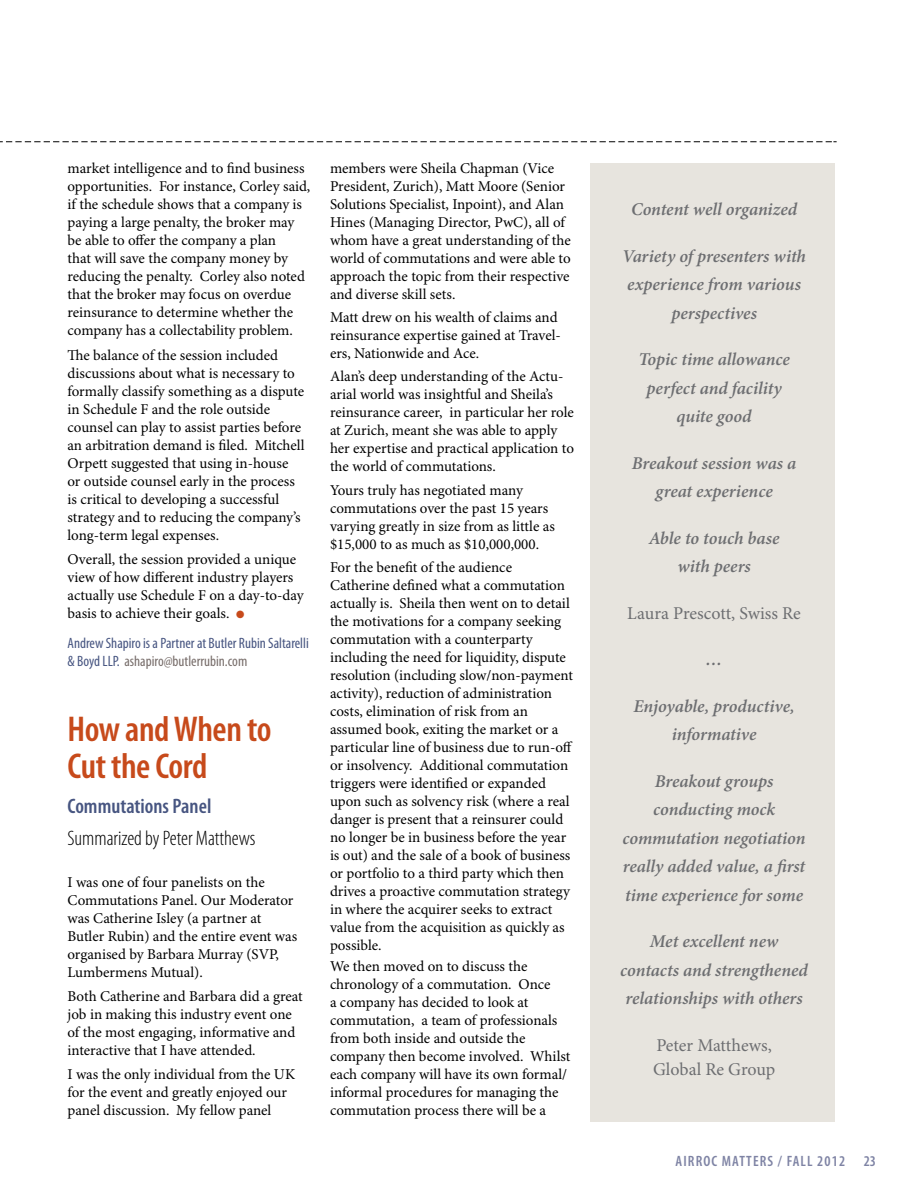
<style>
.page{position:relative;width:918px;height:1188px;background:#fff}
.page>*{position:absolute;margin:0;border:0;box-sizing:border-box;transform-origin:0 0}
.t1{font:600 condensed 36px/37.5px "Myriad Pro";letter-spacing:-.01em;color:#c74a1b}
.t2{font:300 condensed 21px "Myriad Pro";color:#000}
.t3{font:600 condensed 21px "Myriad Pro";color:#475581}
.t4{font:italic 600 18px/28.5px "Minion Pro";letter-spacing:-.005em;color:#6d6e71;text-align:center}
.t5{font:18px/24px "Minion Pro";letter-spacing:-.005em;color:#6d6e71}
.t6{font:15px/18px "Minion Pro";letter-spacing:-.005em;color:#000}
.t7{font:condensed 15px/18px "Myriad Pro";color:#475581}
.t8{font:600 condensed 15px "Myriad Pro";letter-spacing:.075em;color:#7e83a4}
.s1{color:#c74a1b}
.s2{color:#776d6a}
</style>
<div class="page">
<svg style="left:0;top:141px;width:837px;height:1px"></svg>
<div style="left:590px;top:163px;width:245px;height:958px;background:#e7e4de"></div>
<p class="t6" style="left:68px;top:160px;width:244px">market intelligence and to find business opportunities. For instance, Corley said, if the schedule shows that a company is paying a large penalty, the broker may be able to offer the company a plan<br>that will save the company money by reducing the penalty. Corley also noted that the broker may focus on overdue reinsurance to determine whether the company has a collectability problem.</p>
<p class="t6" style="left:68px;top:347px;width:239px">The balance of the session included discussions about what is necessary to formally classify something as a dispute in Schedule F and the role outside counsel can play to assist parties before an arbitration demand is filed. Mitchell Orpett suggested that using in-house or outside counsel early in the process is critical to developing a successful strategy and to reducing the company’s long-term legal expenses.</p>
<p class="t6" style="left:68px;top:551px;width:238px">Overall, the session provided a unique view of how different industry players actually use Schedule F on a day-to-day basis to achieve their goals. <span class="s1">●</span></p>
<p class="t7" style="left:68px;top:635px;width:243px">Andrew Shapiro is a Partner at Butler Rubin Saltarelli &amp; Boyd LLP. <span class="s2">ashapiro@butlerrubin.com</span></p>
<h1 class="t1" style="left:68px;top:710px;width:205px">How and When to<br>Cut the Cord</h1>
<h2 class="t3" style="left:68px;top:795px;width:145px">Commutations Panel</h2>
<h2 class="t2" style="left:68px;top:827px;width:190px">Summarized by Peter Matthews</h2>
<p class="t6" style="left:68px;top:874px;width:231px">I was one of four panelists on the<br>Commutations Panel. Our Moderator was Catherine Isley (a partner at<br>Butler Rubin) and the entire event was organised by Barbara Murray (SVP,<br>Lumbermens Mutual).</p>
<p class="t6" style="left:68px;top:988px;width:237px">Both Catherine and Barbara did a great job in making this industry event one of the most engaging, informative and interactive that I have attended.</p>
<p class="t6" style="left:68px;top:1066px;width:229px">I was the only individual from the UK for the event and greatly enjoyed our panel discussion. My fellow panel</p>
<p class="t6" style="left:330px;top:160px;width:242px">members were Sheila Chapman (Vice President, Zurich), Matt Moore (Senior Solutions Specialist, Inpoint), and Alan Hines (Managing Director, PwC), all of whom have a great understanding of the world of commutations and were able to approach the topic from their respective and diverse skill sets.</p>
<p class="t6" style="left:330px;top:309px;width:232px">Matt drew on his wealth of claims and reinsurance expertise gained at Travel&shy;ers, Nationwide and Ace.</p>
<p class="t6" style="left:330px;top:368px;width:246px">Alan’s deep understanding of the Actu&shy;arial world was insightful and Sheila’s reinsurance career, in particular her role at Zurich, meant she was able to apply her expertise and practical application to the world of commutations.</p>
<p class="t6" style="left:330px;top:481px;width:226px">Yours truly has negotiated many commutations over the past 15 years varying greatly in size from as little as $15,000 to as much as $10,000,000.</p>
<p class="t6" style="left:330px;top:559px;width:244px">For the benefit of the audience Catherine defined what a commutation actually is. Sheila then went on to detail the motivations for a company seeking commutation with a counterparty including the need for liquidity, dispute resolution (including slow/non-payment activity), reduction of administration costs, elimination of risk from an assumed book, exiting the market or a particular line of business due to run-off or insolvency. Additional commutation triggers were identified or expanded upon such as solvency risk (where a real danger is present that a reinsurer could no longer be in business before the year is out) and the sale of a book of business or portfolio to a third party which then drives a proactive commutation strategy in where the acquirer seeks to extract value from the acquisition as quickly as possible.</p>
<p class="t6" style="left:330px;top:958px;width:242px">We then moved on to discuss the chronology of a commutation. Once<br>a company has decided to look at commutation, a team of professionals from both inside and outside the company then become involved. Whilst each company will have its own formal/ informal procedures for managing the commutation process there will be a</p>
<p class="t4" style="left:631px;top:196px;width:168px">Content well organized</p>
<p class="t4" style="left:622px;top:243px;width:185px">Variety of presenters with experience from various perspectives</p>
<p class="t4" style="left:638px;top:346px;width:153px">Topic time allowance perfect and facility quite good</p>
<p class="t4" style="left:632px;top:450px;width:166px">Breakout session was a great experience</p>
<p class="t4" style="left:649px;top:525px;width:132px">Able to touch base with peers</p>
<p class="t5" style="left:627px;top:602px;width:175px">Laura Prescott, Swiss Re</p>
<p class="t4" style="left:706px;top:646px;width:18px">…</p>
<p class="t4" style="left:634px;top:693px;width:163px">Enjoyable, productive, informative</p>
<p class="t4" style="left:623px;top:768px;width:185px">Breakout groups conducting mock commutation negotiation really added value, a first time experience for some</p>
<p class="t4" style="left:620px;top:928px;width:189px">Met excellent new contacts and strengthened relationships with others</p>
<p class="t5" style="left:653px;top:1034px;width:124px">Peter Matthews,<br>Global Re Group</p>
<p class="t8" style="left:676px;top:1153px;width:202px">AIRROC MATTERS / FALL 2012 23</p>
</div>
